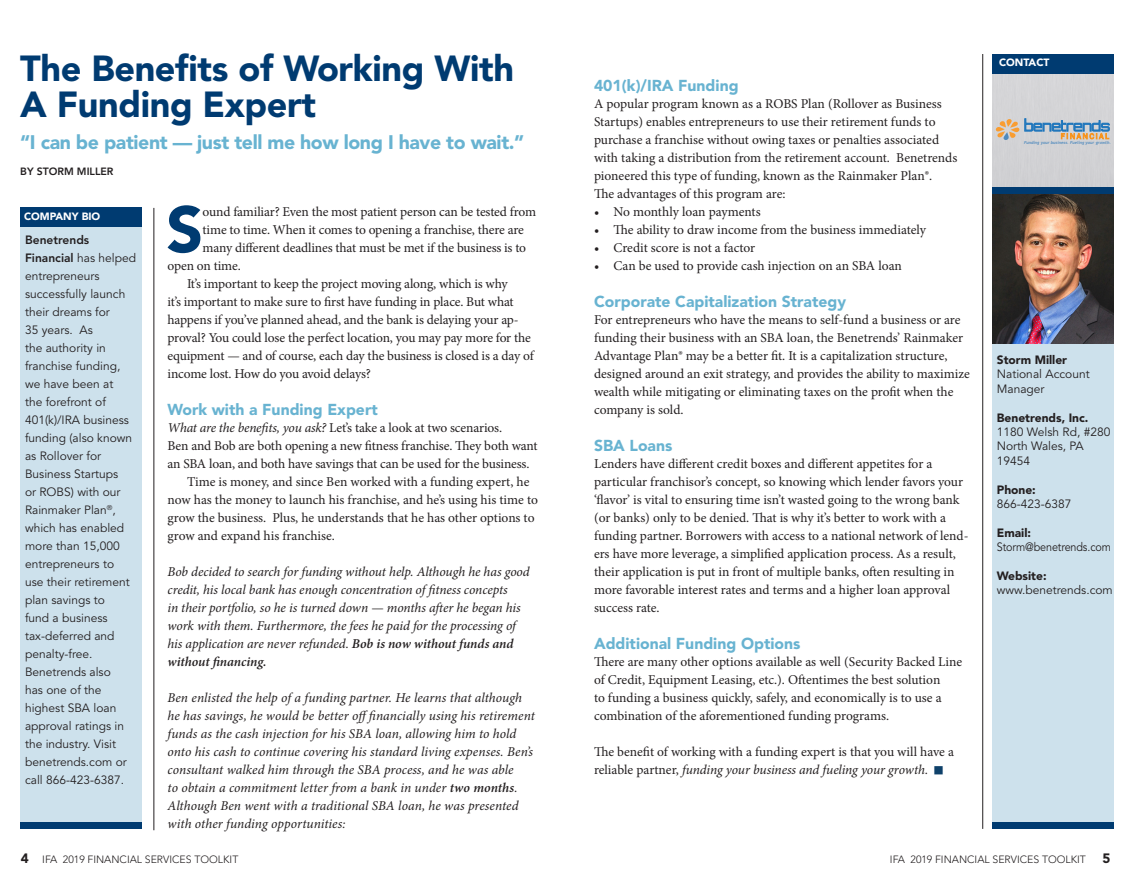
<style>
.page{position:relative;width:1134px;height:891px;background:#fff}
.page>*{position:absolute;margin:0;border:0;box-sizing:border-box;transform-origin:0 0}
.Body_drop_cap_minion{font:900 64.35px "Avenir";color:#003b71}
._1Hdr{font:900 36px/36px "Avenir";letter-spacing:-.01em;color:#003b71}
.Subhd{font:900 19.5px "Avenir";letter-spacing:-.02em;color:#68b3d1}
.Subhd-2{font:900 15.75px "Avenir";color:#68b3d1}
.Body{font:13.5px/18px "Minion Pro";letter-spacing:-.005em;color:#231f20}
.Body-2{font:italic 13.5px/18px "Minion Pro";color:#231f20}
.Body_drop_cap_minion-2{font:13.5px "Minion Pro";letter-spacing:-.01em;color:#231f20}
.t1{font:900 13.5px "Avenir";color:#231f20}
.Contact_Reg{font:12px/18px "Avenir";color:#231f20}
.Contact_Bold{font:900 12px "Avenir";color:#231f20}
.Contact_Reg-2{font:12px "Avenir";color:#231f20;scale:.9 1}
.t2{font:300 10.5px "Avenir";color:#231f20}
.t3{font:900 10.5px "Avenir";color:#fff}
.t4{font:800 10.5px "Avenir";color:#231f20}
.t5{font:italic 700 4.2px "Trebuchet";color:#4f8abe}
.s1{font-weight:800}
.s2{font-style:italic}
.s3{font-style:normal}
.s4{font-weight:600}
.s5{color:#0e416a}
.s6{font-weight:900;font-size:13.5px}
</style>
<div class="page">
<div style="left:992px;top:73px;width:122px;height:114px;background:#d3d3d5"></div>
<div style="left:992px;top:191px;width:122px;height:636px;background:#cde1ec"></div>
<div style="left:992px;top:54px;width:122px;height:19px;background:#003b71"></div>
<hr style="left:982px;top:54px;width:1px;height:775px;background:#231f20">
<div style="left:992px;top:822px;width:122px;height:7px;background:#003b71"></div>
<div style="left:20px;top:210px;width:122px;height:615px;background:#cde1ec"></div>
<hr style="left:154px;top:208px;width:1px;height:622px;background:#231f20">
<div style="left:20px;top:207px;width:122px;height:20px;background:#003b71"></div>
<img style="left:992px;top:194px;width:122px;height:149px">
<div style="left:992px;top:187px;width:122px;height:7px;background:#003b71"></div>
<div style="left:20px;top:822px;width:122px;height:7px;background:#003b71"></div>
<svg style="left:996px;top:119px;width:114px;height:21px;background:#aeb4b6"></svg>
<p class="_1Hdr" style="left:20px;top:51px;width:495px">The Benefits of Working With<br>A Funding Expert</p>
<p class="Subhd" style="left:20px;top:130px;width:506px">“I can be patient — just tell me how long I have to wait.”</p>
<p class="t4" style="left:20px;top:165px;width:95px">BY STORM MILLER</p>
<p class="t3" style="left:24px;top:210px;width:78px">COMPANY BIO</p>
<p class="Contact_Reg" style="left:25px;top:231px;width:112px"><span class="s1">Benetrends<br>Financial</span> has helped entrepreneurs successfully launch their dreams for<br>35 years. As<br>the authority in franchise funding, we have been at<br>the forefront of<br>401(k)/IRA business funding (also known as Rollover for<br>Business Startups<br>or ROBS) with our<br>Rainmaker Plan<sup>®</sup>, which has enabled more than 15,000 entrepreneurs to<br>use their retirement plan savings to<br>fund a business tax-deferred and penalty-free.<br>Benetrends also<br>has one of the highest SBA loan approval ratings in the industry. Visit benetrends.com or call 866-423-6387.</p>
<p class="Body_drop_cap_minion" style="left:166px;top:191px;width:38px">S</p>
<p class="Body_drop_cap_minion-2" style="left:203px;top:203px;width:335px">ound familiar? Even the most patient person can be tested from</p>
<p class="Body_drop_cap_minion-2" style="left:203px;top:221px;width:323px">time to time. When it comes to opening a franchise, there are</p>
<p class="Body_drop_cap_minion-2" style="left:203px;top:239px;width:325px">many different deadlines that must be met if the business is to</p>
<p class="Body_drop_cap_minion-2" style="left:168px;top:257px;width:75px">open on time.</p>
<p class="Body" style="left:168px;top:275px;width:368px;text-indent:19px">It’s important to keep the project moving along, which is why<br>it’s important to make sure to first have funding in place. But what happens if you’ve planned ahead, and the bank is delaying your ap&shy;proval? You could lose the perfect location, you may pay more for the equipment — and of course, each day the business is closed is a day of income lost. How do you avoid delays?</p>
<p class="Subhd-2" style="left:168px;top:400px;width:212px">Work with a Funding Expert</p>
<p class="Body" style="left:168px;top:419px;width:336px"><span class="s2">What are the benefits, you ask?</span> Let’s take a look at two scenarios.</p>
<p class="Body" style="left:168px;top:437px;width:372px">Ben and Bob are both opening a new fitness franchise. They both want an SBA loan, and both have savings that can be used for the business.</p>
<p class="Body" style="left:168px;top:473px;width:372px;text-indent:19px">Time is money, and since Ben worked with a funding expert, he now has the money to launch his franchise, and he’s using his time to grow the business. Plus, he understands that he has other options to grow and expand his franchise.</p>
<p class="Body-2" style="left:168px;top:563px;width:364px">Bob decided to search for funding without help. Although he has good credit, his local bank has enough concentration of fitness concepts<br>in their portfolio, so he is turned down <span class="s3">—</span> months after he began his work with them. Furthermore, the fees he paid for the processing of his application are never refunded. <span class="s4">Bob is now without funds and without financing.</span></p>
<p class="Body-2" style="left:168px;top:689px;width:369px">Ben enlisted the help of a funding partner. He learns that although he has savings, he would be better offfinancially using his retirement funds as the cash injection for his SBA loan, allowing him to hold onto his cash to continue covering his standard living expenses. Ben’s consultant walked him through the SBA process, and he was able<br>to obtain a commitment letter from a bank in under <span class="s4">two months</span>.<br>Although Ben went with a traditional SBA loan, he was presented with other funding opportunities:</p>
<p class="t1" style="left:21px;top:851px;width:9px">4</p>
<p class="t2" style="left:42px;top:854px;width:198px">IFA 2019 FINANCIAL SERVICES TOOLKIT</p>
<p class="Subhd-2" style="left:594px;top:76px;width:146px">401(k)/IRA Funding</p>
<p class="Body" style="left:594px;top:95px;width:365px">A popular program known as a ROBS Plan (Rollover as Business Startups) enables entrepreneurs to use their retirement funds to purchase a franchise without owing taxes or penalties associated with taking a distribution from the retirement account. Benetrends pioneered this type of funding, known as the Rainmaker Plan®.<br>The advantages of this program are:</p>
<p class="Body" style="left:594px;top:203px;width:168px">• No monthly loan payments</p>
<p class="Body" style="left:594px;top:221px;width:334px">• The ability to draw income from the business immediately</p>
<p class="Body" style="left:594px;top:239px;width:163px">• Credit score is not a factor</p>
<p class="Body" style="left:594px;top:257px;width:309px">• Can be used to provide cash injection on an SBA loan</p>
<p class="Subhd-2" style="left:594px;top:292px;width:254px">Corporate Capitalization Strategy</p>
<p class="Body" style="left:594px;top:311px;width:377px">For entrepreneurs who have the means to self-fund a business or are funding their business with an SBA loan, the Benetrends’ Rainmaker Advantage Plan® may be a better fit. It is a capitalization structure, designed around an exit strategy, and provides the ability to maximize wealth while mitigating or eliminating taxes on the profit when the company is sold.</p>
<p class="Subhd-2" style="left:594px;top:436px;width:80px">SBA Loans</p>
<p class="Body" style="left:594px;top:455px;width:376px">Lenders have different credit boxes and different appetites for a particular franchisor’s concept, so knowing which lender favors your ‘flavor’ is vital to ensuring time isn’t wasted going to the wrong bank (or banks) only to be denied. That is why it’s better to work with a funding partner. Borrowers with access to a national network of lend&shy;ers have more leverage, a simplified application process. As a result, their application is put in front of multiple banks, often resulting in more favorable interest rates and terms and a higher loan approval success rate.</p>
<p class="Subhd-2" style="left:594px;top:634px;width:208px">Additional Funding Options</p>
<p class="Body" style="left:594px;top:653px;width:370px">There are many other options available as well (Security Backed Line of Credit, Equipment Leasing, etc.). Oftentimes the best solution<br>to funding a business quickly, safely, and economically is to use a combination of the aforementioned funding programs.</p>
<p class="Body" style="left:594px;top:743px;width:361px">The benefit of working with a funding expert is that you will have a reliable partner, <span class="s2">funding your business and fueling your growth.</span> <span class="s5">■</span></p>
<p class="t3" style="left:999px;top:56px;width:52px">CONTACT</p>
<p class="t5" style="left:1024px;top:140px;width:88px">Funding your business. Fueling your growth.</p>
<p class="Contact_Bold" style="left:997px;top:352px;width:72px">Storm Miller</p>
<p class="Contact_Reg" style="left:997px;top:367px;width:94px;line-height:14.4px">National Account<br>Manager</p>
<p class="Contact_Bold" style="left:997px;top:410px;width:93px">Benetrends, Inc.</p>
<p class="Contact_Reg" style="left:997px;top:423px;width:115px">1180 Welsh Rd, #280</p>
<p class="Contact_Reg" style="left:997px;top:439px;width:89px;line-height:14.4px">North Wales, PA<br>19454</p>
<p class="Contact_Bold" style="left:997px;top:482px;width:41px">Phone:</p>
<p class="Contact_Reg" style="left:997px;top:495px;width:76px">866-423-6387</p>
<p class="Contact_Bold" style="left:997px;top:525px;width:36px">Email:</p>
<p class="Contact_Reg-2" style="left:997px;top:540px;width:128px">Storm@benetrends.com</p>
<p class="Contact_Bold" style="left:997px;top:568px;width:51px">Website:</p>
<p class="Contact_Reg" style="left:997px;top:582px;width:118px">www.benetrends.com</p>
<p class="t2" style="left:890px;top:854px;width:222px">IFA 2019 FINANCIAL SERVICES TOOLKIT <span class="s6">5</span></p>
</div>
